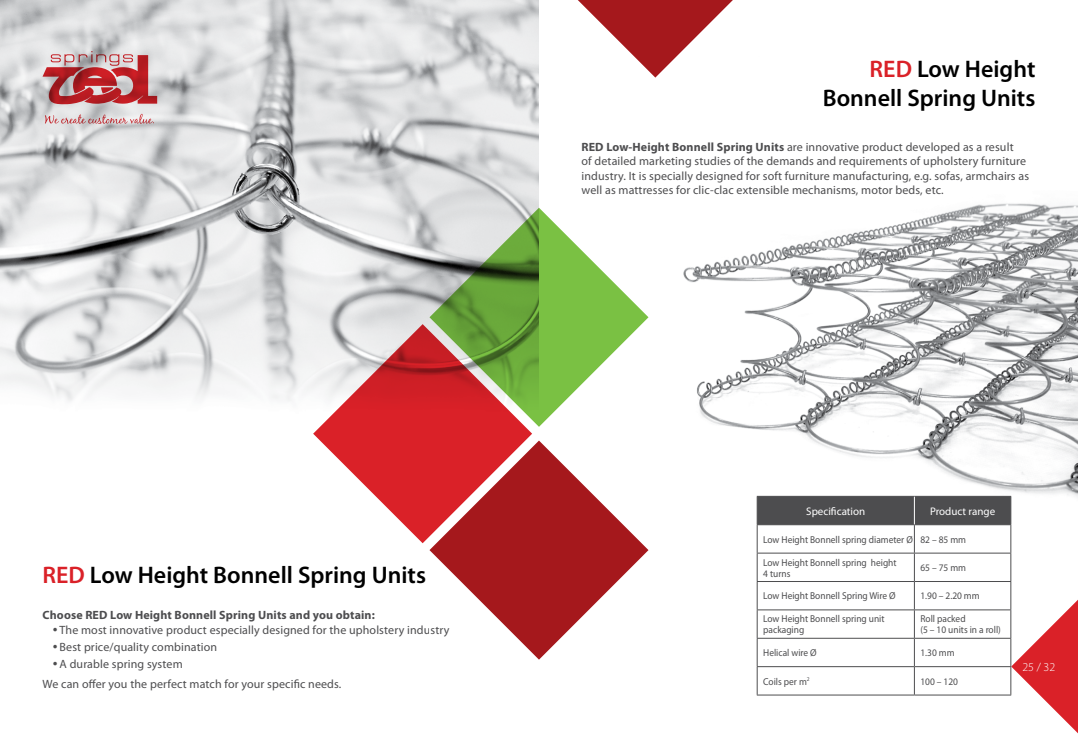
<style>
.page{position:relative;width:1078px;height:738px;background:#fff}
.page>*{position:absolute;margin:0;border:0;box-sizing:border-box;transform-origin:0 0}
.t1{font:600 24px/28.8px "Myriad Pro";color:#000;text-align:right}
.t2{font:12px/14.4px "Myriad Pro";letter-spacing:.01em;color:#4d4d4f}
.t3{font:700 12px "Myriad Pro";letter-spacing:.01em;color:#4d4d4f}
.t4{font:300 12px "Myriad Pro";color:#fff}
.t5{font:11px "Myriad Pro";color:#fff}
.t6{font:10px/11px "Myriad Pro";color:#4d4d4f;scale:.94 1}
.s1{color:#da2128}
.s2{font-weight:700}
</style>
<div class="page">
<img style="left:539px;top:203px;width:538px;height:457px">
<img style="left:0;top:0;width:539px;height:402px">
<hr style="left:756px;top:495px;width:158px;height:1px;background:#4d4d4f">
<hr style="left:914px;top:495px;width:96px;height:1px;background:#4d4d4f">
<svg style="left:756px;top:496px;width:321px;height:237px"></svg>
<svg style="left:578px;top:0;width:155px;height:78px"></svg>
<svg style="left:429px;top:440px;width:219px;height:219px;fill:#a5181c"></svg>
<svg style="left:313px;top:324px;width:219px;height:219px"></svg>
<svg style="left:429px;top:207px;width:219px;height:219px"></svg>
<svg style="left:43px;top:51px;width:114px;height:54px;background:#c17477"></svg>
<svg style="left:45px;top:114px;width:109px;height:10px"></svg>
<h1 class="t1" style="left:43px;top:559px;width:385px"><span class="s1">RED</span> Low Height Bonnell Spring Units</h1>
<p class="t3" style="left:43px;top:607px;width:334px">Choose RED Low Height Bonnell Spring Units and you obtain:</p>
<p class="t2" style="left:60px;top:620px;width:391px;line-height:17.2px">The most innovative product especially designed for the upholstery industry<br>Best price/quality combination<br>A durable spring system</p>
<p class="t2" style="left:43px;top:676px;width:300px">We can offer you the perfect match for your specific needs.</p>
<h1 class="t1" style="left:822px;top:54px;width:214px"><span class="s1">RED</span> Low Height<br>Bonnell Spring Units</h1>
<p class="t2" style="left:581px;top:139px;width:449px"><span class="s2">RED Low-Height Bonnell Spring Units</span> are innovative product developed as a result<br>of detailed marketing studies of the demands and requirements of upholstery furniture industry. It is specially designed for soft furniture manufacturing, e.g. sofas, armchairs as well as mattresses for clic-clac extensible mechanisms, motor beds, etc.</p>
<p class="t5" style="left:806px;top:504px;width:60px">Specification</p>
<p class="t5" style="left:929px;top:504px;width:67px">Product range</p>
<p class="t6" style="left:763px;top:533px;width:217px">Low Height Bonnell spring diameter Ø 82 – 85 mm</p>
<p class="t6" style="left:763px;top:556px;width:143px">Low Height Bonnell spring height<br>4 turns</p>
<p class="t6" style="left:920px;top:561px;width:50px">65 – 75 mm</p>
<p class="t6" style="left:763px;top:590px;width:142px">Low Height Bonnell Spring Wire Ø</p>
<p class="t6" style="left:920px;top:590px;width:64px">1.90 – 2.20 mm</p>
<p class="t6" style="left:763px;top:612px;width:131px">Low Height Bonnell spring unit packaging</p>
<p class="t6" style="left:920px;top:612px;width:87px">Roll packed<br>(5 – 10 units in a roll)</p>
<p class="t6" style="left:763px;top:646px;width:58px">Helical wire Ø</p>
<p class="t6" style="left:920px;top:646px;width:38px">1.30 mm</p>
<p class="t6" style="left:763px;top:675px;width:51px">Coils per m<sup>2</sup></p>
<p class="t6" style="left:920px;top:675px;width:42px">100 – 120</p>
<p class="t4" style="left:1022px;top:660px;width:34px">25 / 32</p>
</div>
